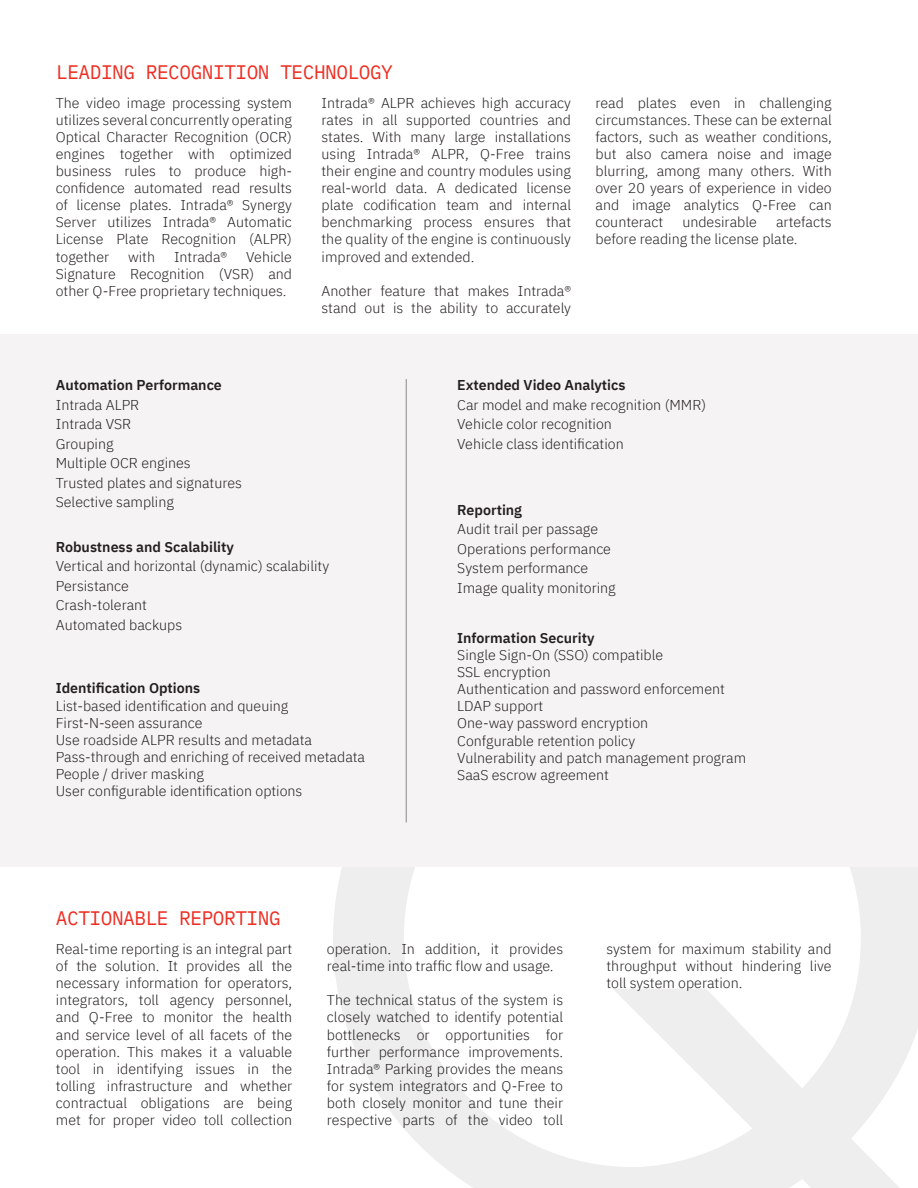
<style>
.page{position:relative;width:918px;height:1188px;background:#fff}
.page>*{position:absolute;margin:0;border:0;box-sizing:border-box;transform-origin:0 0}
.t1{font:19.5px "IBM Plex Mono";letter-spacing:-.025em;color:#ee2e22}
.t2{font:300 14.25px/17.1px "IBM Plex Sans";color:#231f20;text-align:justify}
.t3{font:600 14.25px "IBM Plex Sans";color:#231f20}
</style>
<div class="page">
<svg style="left:333px;top:867px;width:585px;height:321px"></svg>
<div style="left:0;top:335px;width:918px;height:532px;background:#f6f3f4"></div>
<hr style="left:406px;top:379px;width:1px;height:444px;background:#8a8888">
<p class="t1" style="left:56px;top:57px;width:338px">LEADING RECOGNITION TECHNOLOGY</p>
<p class="t2" style="left:56px;top:93px;width:238px">The video image processing system utilizes several concurrently operating Optical Character Recognition (OCR) engines together with optimized business rules to produce high&shy;confidence automated read results of license plates. Intrada® Synergy Server utilizes Intrada® Automatic License Plate Recognition (ALPR) together</p>
<p class="t2" style="left:322px;top:93px;width:251px">Intrada® ALPR achieves high accuracy rates in all supported countries and states. With many large installations using Intrada® ALPR, Q-Free trains their engine and country modules using real-world data. A dedicated license plate codification team and internal benchmarking process ensures that the quality of the engine is continuously improved and extended.</p>
<p class="t2" style="left:322px;top:281px;width:251px">Another feature that makes Intrada® stand out is the ability to accurately</p>
<p class="t2" style="left:56px;top:247px;width:238px;text-indent:190px">Vehicle Signature Recognition (VSR) and other Q-Free proprietary techniques.</p>
<p class="t2" style="left:128px;top:247px;width:28px">with</p>
<p class="t2" style="left:174px;top:247px;width:55px">Intrada®</p>
<p class="t2" style="left:596px;top:93px;width:238px">read plates even in challenging circumstances. These can be external factors, such as weather conditions, but also camera noise and image blurring, among many others. With over 20 years of experience in video and image analytics Q-Free can counteract</p>
<p class="t2" style="left:596px;top:213px;width:238px;text-indent:181px">artefacts before reading the license plate.</p>
<p class="t2" style="left:682px;top:213px;width:76px">undesirable</p>
<p class="t3" style="left:56px;top:374px;width:168px">Automation Performance</p>
<p class="t2" style="left:56px;top:395px;width:85px">Intrada ALPR</p>
<p class="t2" style="left:56px;top:414px;width:77px">Intrada VSR</p>
<p class="t2" style="left:56px;top:434px;width:59px">Grouping</p>
<p class="t2" style="left:56px;top:453px;width:136px">Multiple OCR engines</p>
<p class="t2" style="left:56px;top:473px;width:188px">Trusted plates and signatures</p>
<p class="t2" style="left:56px;top:492px;width:120px">Selective sampling</p>
<p class="t3" style="left:56px;top:536px;width:180px">Robustness and Scalability</p>
<p class="t2" style="left:56px;top:557px;width:275px">Vertical and horizontal (dynamic) scalability</p>
<p class="t2" style="left:56px;top:576px;width:75px">Persistance</p>
<p class="t2" style="left:56px;top:594px;width:128px;line-height:19.5px">Crash-tolerant<br>Automated backups</p>
<p class="t3" style="left:56px;top:677px;width:146px">Identification Options</p>
<p class="t2" style="left:56px;top:696px;width:234px">List-based identification and queuing</p>
<p class="t2" style="left:56px;top:713px;width:148px">First-N-seen assurance</p>
<p class="t2" style="left:56px;top:730px;width:258px">Use roadside ALPR results and metadata</p>
<p class="t2" style="left:56px;top:747px;width:311px">Pass-through and enriching of received metadata</p>
<p class="t2" style="left:56px;top:764px;width:150px">People / driver masking</p>
<p class="t2" style="left:56px;top:781px;width:248px">User configurable identification options</p>
<p class="t3" style="left:457px;top:374px;width:170px">Extended Video Analytics</p>
<p class="t2" style="left:457px;top:395px;width:250px">Car model and make recognition (MMR)</p>
<p class="t2" style="left:457px;top:414px;width:156px">Vehicle color recognition</p>
<p class="t2" style="left:457px;top:434px;width:168px">Vehicle class identification</p>
<p class="t3" style="left:457px;top:498px;width:66px">Reporting</p>
<p class="t2" style="left:457px;top:519px;width:142px">Audit trail per passage</p>
<p class="t2" style="left:457px;top:539px;width:155px">Operations performance</p>
<p class="t2" style="left:457px;top:558px;width:133px">System performance</p>
<p class="t2" style="left:457px;top:578px;width:160px">Image quality monitoring</p>
<p class="t3" style="left:457px;top:627px;width:139px">Information Security</p>
<p class="t2" style="left:457px;top:645px;width:208px">Single Sign-On (SSO) compatible</p>
<p class="t2" style="left:457px;top:662px;width:95px">SSL encryption</p>
<p class="t2" style="left:457px;top:679px;width:269px">Authentication and password enforcement</p>
<p class="t2" style="left:457px;top:697px;width:88px">LDAP support</p>
<p class="t2" style="left:457px;top:714px;width:192px">One-way password encryption</p>
<p class="t2" style="left:457px;top:731px;width:179px">Confgurable retention policy</p>
<p class="t2" style="left:457px;top:748px;width:290px">Vulnerability and patch management program</p>
<p class="t2" style="left:457px;top:765px;width:153px">SaaS escrow agreement</p>
<p class="t1" style="left:56px;top:904px;width:226px">ACTIONABLE REPORTING</p>
<p class="t2" style="left:56px;top:939px;width:238px">Real-time reporting is an integral part of the solution. It provides all the necessary information for operators, integrators, toll agency personnel, and Q-Free to monitor the health and service level of all facets of the operation. This makes it a valuable tool in identifying issues in the tolling infrastructure and whether contractual obligations are being met for proper video toll collection</p>
<p class="t2" style="left:327px;top:939px;width:238px">operation. In addition, it provides real-time into traffic flow and usage.</p>
<p class="t2" style="left:327px;top:991px;width:238px">The technical status of the system is closely watched to identify potential bottlenecks or opportunities for further performance improvements.<br>Intrada® Parking provides the means for system integrators and Q-Free to both closely monitor and tune their respective parts of the video toll</p>
<p class="t2" style="left:607px;top:939px;width:227px">system for maximum stability and throughput without hindering live toll system operation.</p>
</div>
